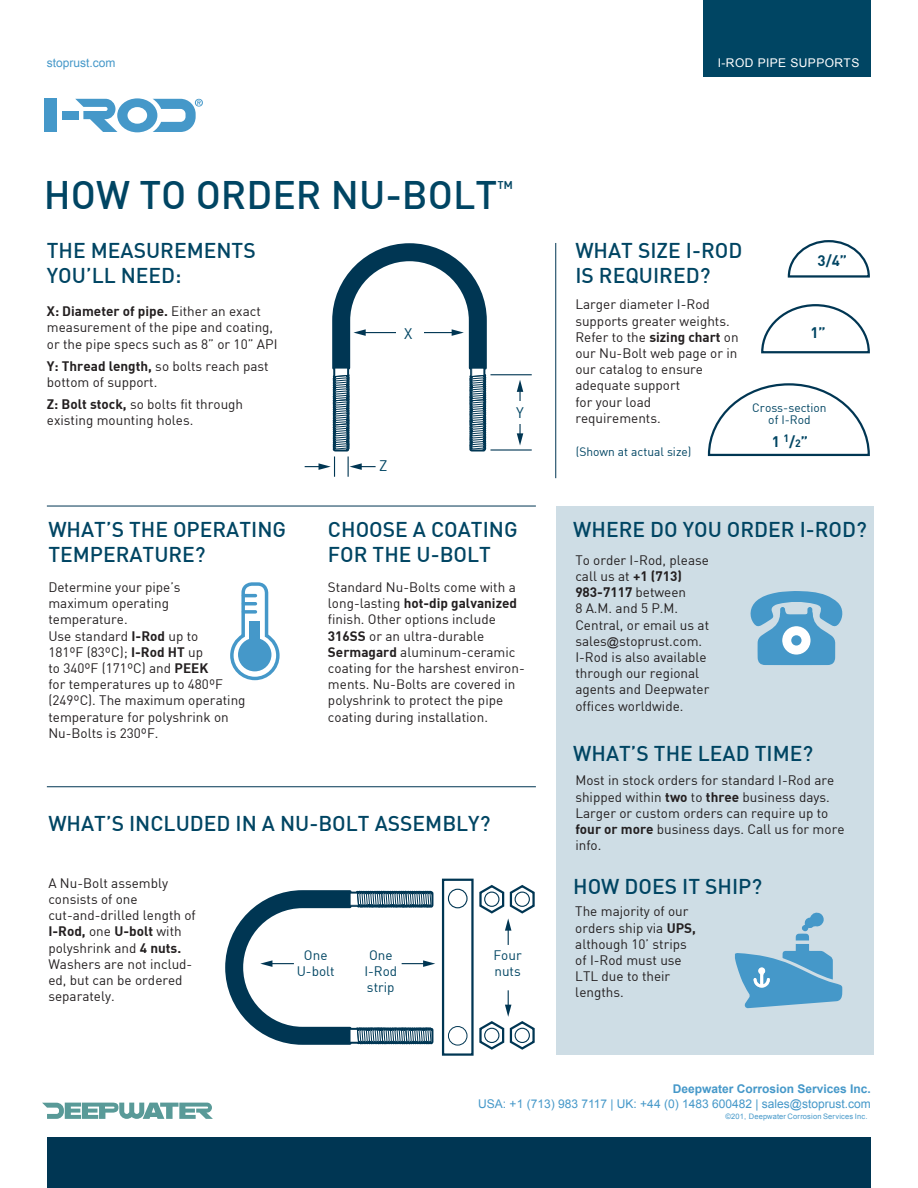
<style>
.page{position:relative;width:918px;height:1188px;background:#fff}
.page>*{position:absolute;margin:0;border:0;box-sizing:border-box;transform-origin:0 0}
.t1{font:39px "DIN Medium";color:#004563}
.t2{font:21px/25.2px "DIN Medium";color:#004563}
.t3{font:15px "DIN Bold";color:#004563}
.t4{font:15px "DIN";color:#004563}
.t5{font:13.5px/16.2px "DIN";color:#231f20}
.t6{font:13.5px "DIN Bold";color:#231f20}
.t7{font:13.5px/16.2px "DIN";color:#004563;text-align:center}
.t8{font:12px "Arial";color:#4598c9}
.t9{font:12px/12.8px "DIN";color:#004563;text-align:center}
.t10{font:700 12px "Arial";color:#4598c9}
.t11{font:12px "Arial";letter-spacing:.035em;color:#fff}
.t12{font:7.5px "Arial";letter-spacing:.02em;color:#4598c9}
.s1{font-family:"DIN"}
.s2{font-family:"DIN Bold"}
.s3{font-size:10.5px}
.s4{font-family:"Arial";font-size:12px}
</style>
<div class="page">
<div style="left:556px;top:506px;width:317px;height:549px;background:#cedde5"></div>
<div style="left:704px;top:0;width:167px;height:76px;background:#004563"></div>
<div style="left:47px;top:1138px;width:824px;height:50px;background:#003653"></div>
<svg style="left:42px;top:1103px;width:171px;height:16px"></svg>
<div style="left:45px;top:99px;width:12px;height:33px;background:#4598c9"></div>
<div style="left:62px;top:111px;width:16px;height:8px;background:#4598c9"></div>
<svg style="left:75px;top:98px;width:128px;height:34px"></svg>
<hr style="left:490px;top:374px;width:42px;height:1px;background:#003653">
<hr style="left:490px;top:449px;width:42px;height:2px;background:#003653">
<hr style="left:519px;top:390px;width:2px;height:46px;background:#003653">
<svg style="left:517px;top:433px;width:6px;height:13px"></svg>
<svg style="left:517px;top:380px;width:6px;height:12px"></svg>
<svg style="left:305px;top:243px;width:187px;height:234px"></svg>
<div style="left:396px;top:330px;width:27px;height:12px;background:#fff"></div>
<div style="left:508px;top:402px;width:28px;height:22px;background:#fff"></div>
<svg style="left:787px;top:240px;width:83px;height:38px"></svg>
<svg style="left:707px;top:383px;width:163px;height:74px"></svg>
<svg style="left:761px;top:304px;width:109px;height:50px"></svg>
<hr style="left:555px;top:243px;width:1px;height:235px;background:#003653">
<div style="left:442px;top:879px;width:32px;height:177px;background:#fff;border:2px solid #003653"></div>
<div style="left:448px;top:889px;width:20px;height:19px;border:1px solid #003653;border-radius:50%"></div>
<div style="left:448px;top:1026px;width:19px;height:19px;border:1px solid #003653;border-radius:50%"></div>
<svg style="left:479px;top:885px;width:56px;height:60px"></svg>
<div style="left:515px;top:892px;width:14px;height:14px;background:#fff;border-radius:50%"></div>
<div style="left:515px;top:892px;width:15px;height:15px;border:1px solid #003653;border-radius:50%"></div>
<svg style="left:479px;top:990px;width:56px;height:60px"></svg>
<div style="left:515px;top:1028px;width:14px;height:14px;background:#fff;border-radius:50%"></div>
<div style="left:515px;top:1028px;width:15px;height:15px;border:1px solid #003653;border-radius:50%"></div>
<svg style="left:225px;top:890px;width:210px;height:155px"></svg>
<svg style="left:230px;top:582px;width:50px;height:98px"></svg>
<hr style="left:47px;top:506px;width:489px;height:1px;background:#003653">
<hr style="left:47px;top:786px;width:489px;height:1px;background:#003653">
<svg style="left:750px;top:591px;width:93px;height:74px"></svg>
<svg style="left:735px;top:912px;width:108px;height:96px"></svg>
<p class="t8" style="left:47px;top:55px;width:70px">stoprust.com</p>
<h1 class="t1" style="left:44px;top:170px;width:471px">HOW TO ORDER NU-BOLT<sup>™</sup></h1>
<h2 class="t2" style="left:47px;top:237px;width:210px">THE MEASUREMENTS<br>YOU’LL NEED:</h2>
<p class="t6" style="left:47px;top:303px;width:216px">X: Diameter of pipe. <span class="s1">Either an exact</span></p>
<p class="t5" style="left:47px;top:319px;width:232px">measurement of the pipe and coating, or the pipe specs such as 8” or 10” API</p>
<p class="t5" style="left:47px;top:358px;width:223px"><span class="s2">Y: Thread length,</span> so bolts reach past bottom of support.</p>
<p class="t5" style="left:47px;top:396px;width:198px"><span class="s2">Z: Bolt stock,</span> so bolts fit through existing mounting holes.</p>
<p class="t4" style="left:404px;top:324px;width:10px">X</p>
<p class="t4" style="left:379px;top:457px;width:10px">Z</p>
<p class="t4" style="left:516px;top:403px;width:9px">Y</p>
<p class="t11" style="left:718px;top:55px;width:143px">I-ROD PIPE SUPPORTS</p>
<h2 class="t2" style="left:575px;top:237px;width:169px">WHAT SIZE I-ROD<br>IS REQUIRED?</h2>
<p class="t5" style="left:575px;top:296px;width:165px">Larger diameter I-Rod supports greater weights.<br>Refer to the <span class="s2">sizing chart</span> on our Nu-Bolt web page or in our catalog to ensure adequate support<br>for your load requirements.</p>
<p class="t9" style="left:576px;top:445px;width:117px">(Shown at actual size)</p>
<p class="t3" style="left:818px;top:250px;width:31px">3/4”</p>
<p class="t3" style="left:810px;top:323px;width:17px">1”</p>
<p class="t9" style="left:752px;top:401px;width:76px">Cross-section of I-Rod</p>
<p class="t3" style="left:772px;top:431px;width:38px">1 <sup>1</sup>/<span class="s3">2</span>”</p>
<h2 class="t2" style="left:48px;top:516px;width:239px">WHAT’S THE OPERATING<br>TEMPERATURE?</h2>
<h2 class="t2" style="left:328px;top:516px;width:191px">CHOOSE A COATING<br>FOR THE U-BOLT</h2>
<h2 class="t2" style="left:573px;top:516px;width:295px">WHERE DO YOU ORDER I-ROD?</h2>
<p class="t5" style="left:575px;top:551px;width:135px">To order I-Rod, please call us at <span class="s2">+1 (713)</span></p>
<p class="t6" style="left:575px;top:583px;width:112px">983-7117 <span class="s1">between</span></p>
<p class="t5" style="left:575px;top:600px;width:136px">8 A.M. and 5 P.M.<br>Central, or email us at sales<span class="s4">@</span>stoprust.com.<br>I-Rod is also available through our regional agents and Deepwater offices worldwide.</p>
<p class="t5" style="left:48px;top:579px;width:199px">Determine your pipe’s<br>maximum operating temperature.<br>Use standard <span class="s2">I-Rod</span> up to<br>181ºF (83ºC); <span class="s2">I-Rod HT</span> up<br>to 340ºF (171ºC) and <span class="s2">PEEK<br></span>for temperatures up to 480ºF (249ºC). The maximum operating temperature for polyshrink on<br>Nu-Bolts is 230ºF.</p>
<p class="t5" style="left:328px;top:579px;width:189px">Standard Nu-Bolts come with a</p>
<p class="t6" style="left:328px;top:594px;width:191px"><span class="s1">long-lasting</span> hot-dip galvanized</p>
<p class="t5" style="left:328px;top:611px;width:198px">finish. Other options include<br><span class="s2">316SS</span> or an ultra-durable<br><span class="s2">Sermagard</span> aluminum-ceramic coating for the harshest environ&shy;ments. Nu-Bolts are covered in polyshrink to protect the pipe coating during installation.</p>
<h2 class="t2" style="left:48px;top:810px;width:444px">WHAT’S INCLUDED IN A NU-BOLT ASSEMBLY?</h2>
<p class="t5" style="left:48px;top:874px;width:149px">A Nu-Bolt assembly consists of one cut-and-drilled length of</p>
<p class="t6" style="left:48px;top:923px;width:135px">I-Rod, <span class="s1">one</span> U-bolt <span class="s1">with</span></p>
<p class="t5" style="left:48px;top:939px;width:146px">polyshrink and <span class="s2">4 nuts.<br></span>Washers are not includ&shy;ed, but can be ordered separately.</p>
<p class="t7" style="left:297px;top:947px;width:39px">One<br>U-bolt</p>
<p class="t7" style="left:364px;top:947px;width:34px">One<br>I-Rod strip</p>
<p class="t7" style="left:493px;top:947px;width:30px;text-align:left">Four nuts</p>
<h2 class="t2" style="left:573px;top:740px;width:241px">WHAT’S THE LEAD TIME?</h2>
<p class="t5" style="left:575px;top:772px;width:271px">Most in stock orders for standard I-Rod are shipped within <span class="s2">two</span> to <span class="s2">three</span> business days.<br>Larger or custom orders can require up to <span class="s2">four or more</span> business days. Call us for more info.</p>
<h2 class="t2" style="left:573px;top:873px;width:191px">HOW DOES IT SHIP?</h2>
<p class="t5" style="left:575px;top:903px;width:122px">The majority of our orders ship via <span class="s2">UPS, </span>although 10’ strips of I-Rod must use<br>LTL due to their lengths.</p>
<p class="t10" style="left:673px;top:1081px;width:200px">Deepwater Corrosion Services Inc.</p>
<p class="t8" style="left:478px;top:1096px;width:394px">USA: +1 (713) 983 7117 | UK: +44 (0) 1483 600482 | sales@stoprust.com</p>
<p class="t12" style="left:725px;top:1112px;width:143px">©201, Deepwater Corrosion Services Inc.</p>
</div>
